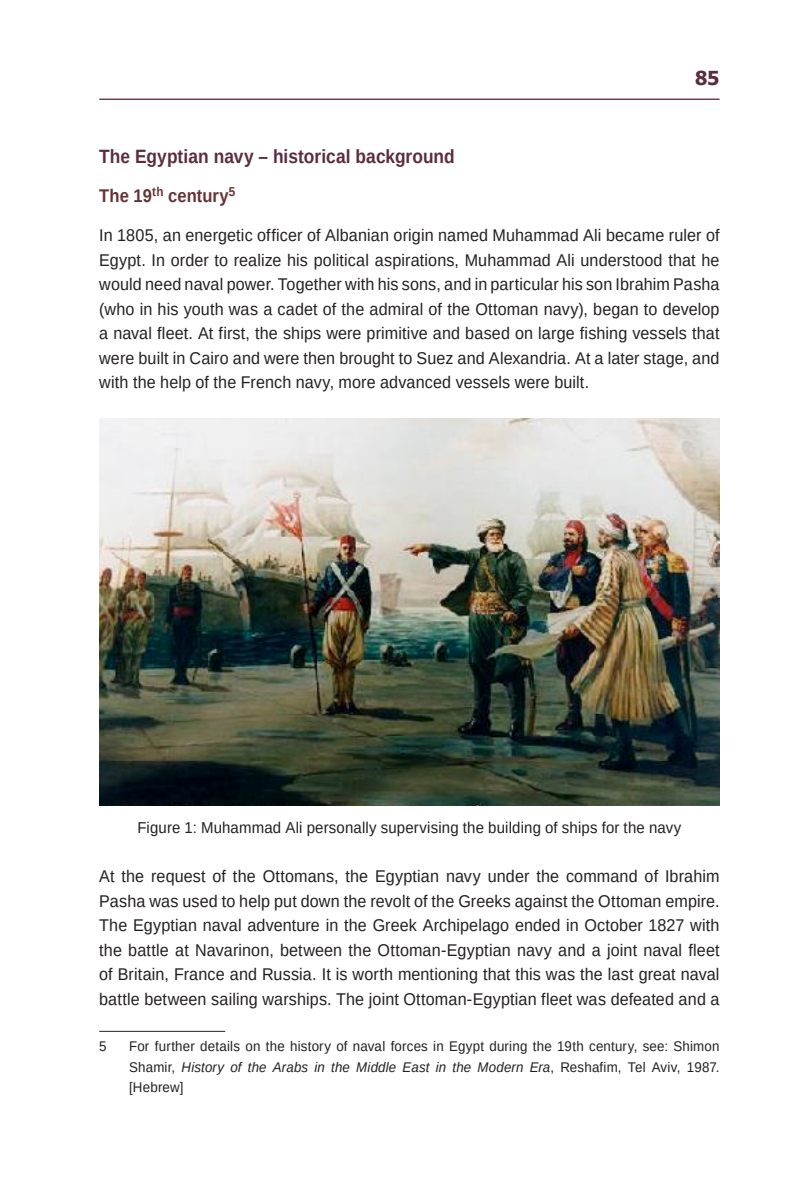
<style>
.page{position:relative;width:794px;height:1191px;background:#fff}
.page>*{position:absolute;margin:0;border:0;box-sizing:border-box;transform-origin:0 0}
.כותרת_2{font:700 19.25px "Arimo";letter-spacing:.005em;color:#5b2c3f;scale:.9 1}
.t1{font:700 19.25px "Tahoma";color:#5b2c3f}
.כותרת_3{font:700 18.38px "Arimo";letter-spacing:.005em;color:#673233;scale:.9 1}
.t2{font:16.97px/24.5px "Arimo";letter-spacing:.01em;color:#231f20;text-align:justify;scale:.95 1}
.איור{font:15.75px "Arimo";letter-spacing:.01em;color:#231f20;scale:.95 1}
.הערת_שוליים{font:14px/20.1px "Arimo";letter-spacing:.015em;color:#231f20;text-align:justify;scale:.95 1}
.s1{font-style:italic}
</style>
<div class="page">
<hr style="left:99px;top:99px;width:620px;height:1px;background:#5b2c3f">
<img style="left:99px;top:418px;width:620px;height:387px">
<hr style="left:99px;top:1031px;width:126px;height:1px;background:#231f20">
<p class="t1" style="left:695px;top:65px;width:26px">85</p>
<p class="כותרת_2" style="left:99px;top:143px;width:396px">The Egyptian navy – historical background</p>
<p class="כותרת_3" style="left:99px;top:183px;width:153px">The 19<sup>th</sup> century<sup>5</sup></p>
<p class="t2" style="left:99px;top:223px;width:654px">In 1805, an energetic officer of Albanian origin named Muhammad Ali became ruler of Egypt. In order to realize his political aspirations, Muhammad Ali understood that he would need naval power. Together with his sons, and in particular his son Ibrahim Pasha (who in his youth was a cadet of the admiral of the Ottoman navy), began to develop a naval fleet. At first, the ships were primitive and based on large fishing vessels that were built in Cairo and were then brought to Suez and Alexandria. At a later stage, and with the help of the French navy, more advanced vessels were built.</p>
<p class="איור" style="left:137px;top:817px;width:574px">Figure 1: Muhammad Ali personally supervising the building of ships for the navy</p>
<p class="t2" style="left:99px;top:864px;width:654px">At the request of the Ottomans, the Egyptian navy under the command of Ibrahim Pasha was used to help put down the revolt of the Greeks against the Ottoman empire.<br>The Egyptian naval adventure in the Greek Archipelago ended in October 1827 with the battle at Navarinon, between the Ottoman-Egyptian navy and a joint naval fleet of Britain, France and Russia. It is worth mentioning that this was the last great naval battle between sailing warships. The joint Ottoman-Egyptian fleet was defeated and a</p>
<p class="הערת_שוליים" style="left:99px;top:1036px;width:9px">5</p>
<p class="הערת_שוליים" style="left:129px;top:1036px;width:623px">For further details on the history of naval forces in Egypt during the 19th century, see: Shimon Shamir, <span class="s1">History of the Arabs in the Middle East in the Modern Era</span>, Reshafim, Tel Aviv, 1987. [Hebrew]</p>
</div>
